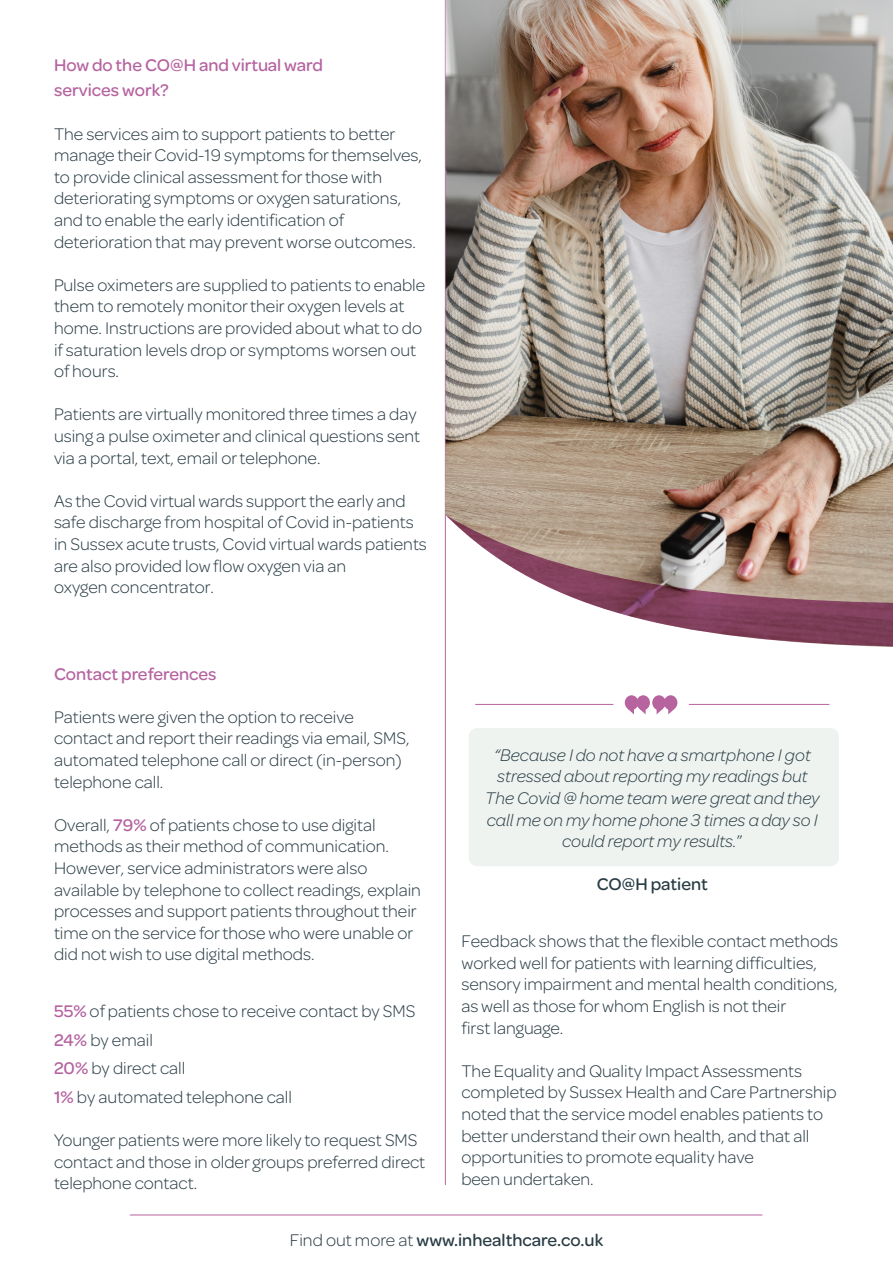
<style>
.page{position:relative;width:893px;height:1263px;background:#fff}
.page>*{position:absolute;margin:0;border:0;box-sizing:border-box;transform-origin:0 0}
.t1{font:300 18px/21.6px "Omnes";color:#293c44}
.t2{font:italic 300 18px/21.6px "Omnes";color:#293c44;text-align:center}
.t3{font:500 18px/25.2px "Omnes";color:#b563a0}
.t4{font:500 18px "Omnes";color:#293c44}
.s1{font-weight:500;color:#b563a0}
.s2{font-style:normal}
.s3{font-weight:300}
</style>
<div class="page">
<hr style="left:445px;top:0;width:1px;height:1185px;background:#b7639f">
<div style="left:469px;top:728px;width:370px;height:138px;background:#eef3f0;border-radius:9px"></div>
<div style="left:664px;top:695px;width:13px;height:15px;background:#b7639f;border-radius:50%"></div>
<div style="left:625px;top:695px;width:13px;height:15px;background:#b7639f;border-radius:50%"></div>
<div style="left:636px;top:695px;width:14px;height:15px;background:#b7639f;border-radius:50%"></div>
<svg style="left:627px;top:708px;width:19px;height:6px"></svg>
<div style="left:652px;top:695px;width:14px;height:15px;background:#b7639f;border-radius:50%"></div>
<svg style="left:657px;top:708px;width:18px;height:6px"></svg>
<hr style="left:476px;top:704px;width:137px;height:1px;background:#b7639f">
<hr style="left:689px;top:704px;width:140px;height:1px;background:#b7639f">
<img style="left:445px;top:0;width:448px;height:515px">
<svg style="left:445px;top:515px;width:448px;height:132px"></svg>
<hr style="left:130px;top:1214px;width:632px;height:1px;background:#b7639f">
<p class="t3" style="left:54px;top:51px;width:271px">How do the CO@H and virtual ward services work?</p>
<p class="t1" style="left:54px;top:122px;width:369px">The services aim to support patients to better manage their Covid-19 symptoms for themselves, to provide clinical assessment for those with deteriorating symptoms or oxygen saturations, and to enable the early identification of deterioration that may prevent worse outcomes.</p>
<p class="t1" style="left:54px;top:273px;width:373px">Pulse oximeters are supplied to patients to enable them to remotely monitor their oxygen levels at home. Instructions are provided about what to do if saturation levels drop or symptoms worsen out of hours.</p>
<p class="t1" style="left:54px;top:403px;width:368px">Patients are virtually monitored three times a day using a pulse oximeter and clinical questions sent via a portal, text, email or telephone.</p>
<p class="t1" style="left:54px;top:489px;width:374px">As the Covid virtual wards support the early and safe discharge from hospital of Covid in-patients in Sussex acute trusts, Covid virtual wards patients are also provided low flow oxygen via an<br>oxygen concentrator.</p>
<p class="t3" style="left:54px;top:660px;width:164px">Contact preferences</p>
<p class="t1" style="left:54px;top:705px;width:357px">Patients were given the option to receive contact and report their readings via email, SMS, automated telephone call or direct (in-person) telephone call.</p>
<p class="t1" style="left:54px;top:813px;width:368px">Overall, <span class="s1">79%</span> of patients chose to use digital methods as their method of communication.<br>However, service administrators were also available by telephone to collect readings, explain processes and support patients throughout their time on the service for those who were unable or did not wish to use digital methods.</p>
<p class="t1" style="left:54px;top:1000px;width:363px"><span class="s1">55%</span> of patients chose to receive contact by SMS</p>
<p class="t1" style="left:54px;top:1028px;width:100px"><span class="s1">24%</span> by email</p>
<p class="t1" style="left:54px;top:1057px;width:133px"><span class="s1">20%</span> by direct call</p>
<p class="t1" style="left:54px;top:1085px;width:240px"><span class="s1">1%</span> by automated telephone call</p>
<p class="t1" style="left:54px;top:1128px;width:373px">Younger patients were more likely to request SMS contact and those in older groups preferred direct telephone contact.</p>
<p class="t2" style="left:485px;top:743px;width:336px">“Because I do not have a smartphone I got stressed about reporting my readings but The Covid @ home team were great and they call me on my home phone 3 times a day so I could report my results.<span class="s2">”</span></p>
<p class="t4" style="left:597px;top:872px;width:113px">CO@H patient</p>
<p class="t1" style="left:461px;top:929px;width:378px">Feedback shows that the flexible contact methods worked well for patients with learning difficulties, sensory impairment and mental health conditions, as well as those for whom English is not their</p>
<p class="t1" style="left:461px;top:1016px;width:104px">first language.</p>
<p class="t1" style="left:461px;top:1059px;width:377px">The Equality and Quality Impact Assessments completed by Sussex Health and Care Partnership noted that the service model enables patients to better understand their own health, and that all opportunities to promote equality have<br>been undertaken.</p>
<p class="t4" style="left:290px;top:1228px;width:315px"><span class="s3">Find out more at</span> www.inhealthcare.co.uk</p>
</div>
